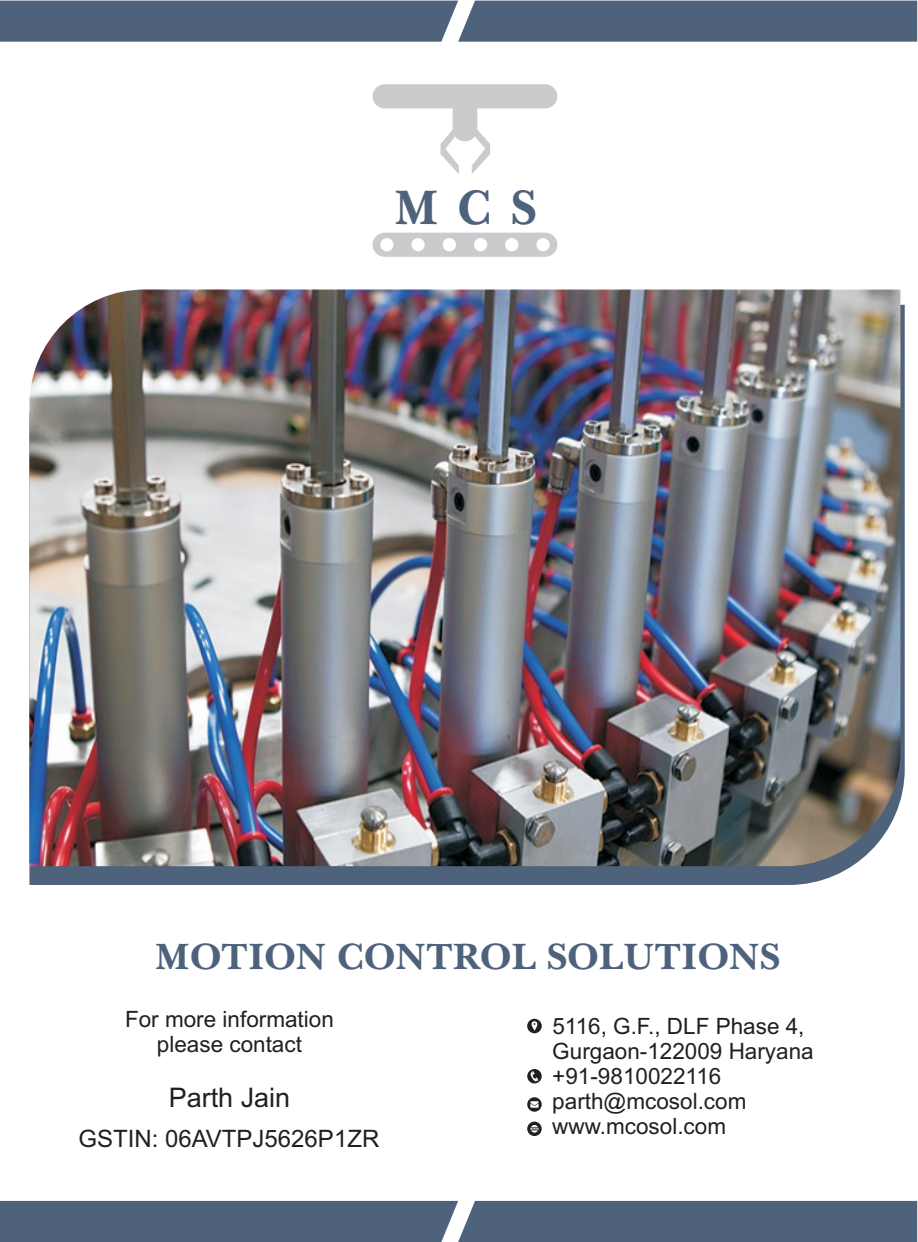
<style>
.page{position:relative;width:918px;height:1242px;background:#fff}
.page>*{position:absolute;margin:0;border:0;box-sizing:border-box;transform-origin:0 0}
.t1{font:700 49.65px "Baskerton Regular SWFTE";color:#4e627b;scale:.96 1}
.t2{font:700 37.5px "Baskerton Regular SWFTE";color:#4e627b}
.t3{font:27px "Arial";color:#231f20}
.t4{font:24px "Arial";color:#231f20}
.t5{font:22.5px/25.2px "Arial";color:#231f20;text-align:center}
</style>
<div class="page">
<div style="left:0;top:1px;width:917px;height:41px;background:#4e627b"></div>
<div style="left:0;top:1201px;width:917px;height:41px;background:#4e627b"></div>
<svg style="left:29px;top:305px;width:876px;height:580px;fill:#4e627b"></svg>
<img style="left:29px;top:289px;width:871px;height:577px">
<svg style="left:527px;top:1069px;width:15px;height:14px"></svg>
<svg style="left:527px;top:1097px;width:15px;height:15px"></svg>
<svg style="left:527px;top:1122px;width:15px;height:14px"></svg>
<svg style="left:527px;top:1019px;width:15px;height:14px"></svg>
<div style="left:373px;top:233px;width:184px;height:24px;background:#cacbcc;border-radius:12px"></div>
<div style="left:373px;top:84px;width:184px;height:24px;background:#cacbcc;border-radius:12px"></div>
<svg style="left:441px;top:108px;width:49px;height:66px"></svg>
<div style="left:380px;top:238px;width:14px;height:13px;background:#fff;border-radius:50%"></div>
<div style="left:411px;top:238px;width:14px;height:13px;background:#fff;border-radius:50%"></div>
<div style="left:443px;top:238px;width:13px;height:13px;background:#fff;border-radius:50%"></div>
<div style="left:474px;top:238px;width:13px;height:13px;background:#fff;border-radius:50%"></div>
<div style="left:505px;top:238px;width:13px;height:13px;background:#fff;border-radius:50%"></div>
<div style="left:536px;top:238px;width:14px;height:13px;background:#fff;border-radius:50%"></div>
<h1 class="t1" style="left:394px;top:177px;width:150px">MCS</h1>
<h2 class="t2" style="left:155px;top:933px;width:627px">MOTION CONTROL SOLUTIONS</h2>
<p class="t5" style="left:125px;top:1009px;width:210px">For more information please contact</p>
<p class="t3" style="left:169px;top:1087px;width:123px">Parth Jain</p>
<p class="t4" style="left:78px;top:1129px;width:302px">GSTIN: 06AVTPJ5626P1ZR</p>
<p class="t5" style="left:552px;top:1015px;width:263px;text-align:left">5116, G.F., DLF Phase 4,<br>Gurgaon-122009 Haryana +91-9810022116 parth@mcosol.com www.mcosol.com</p>
</div>
